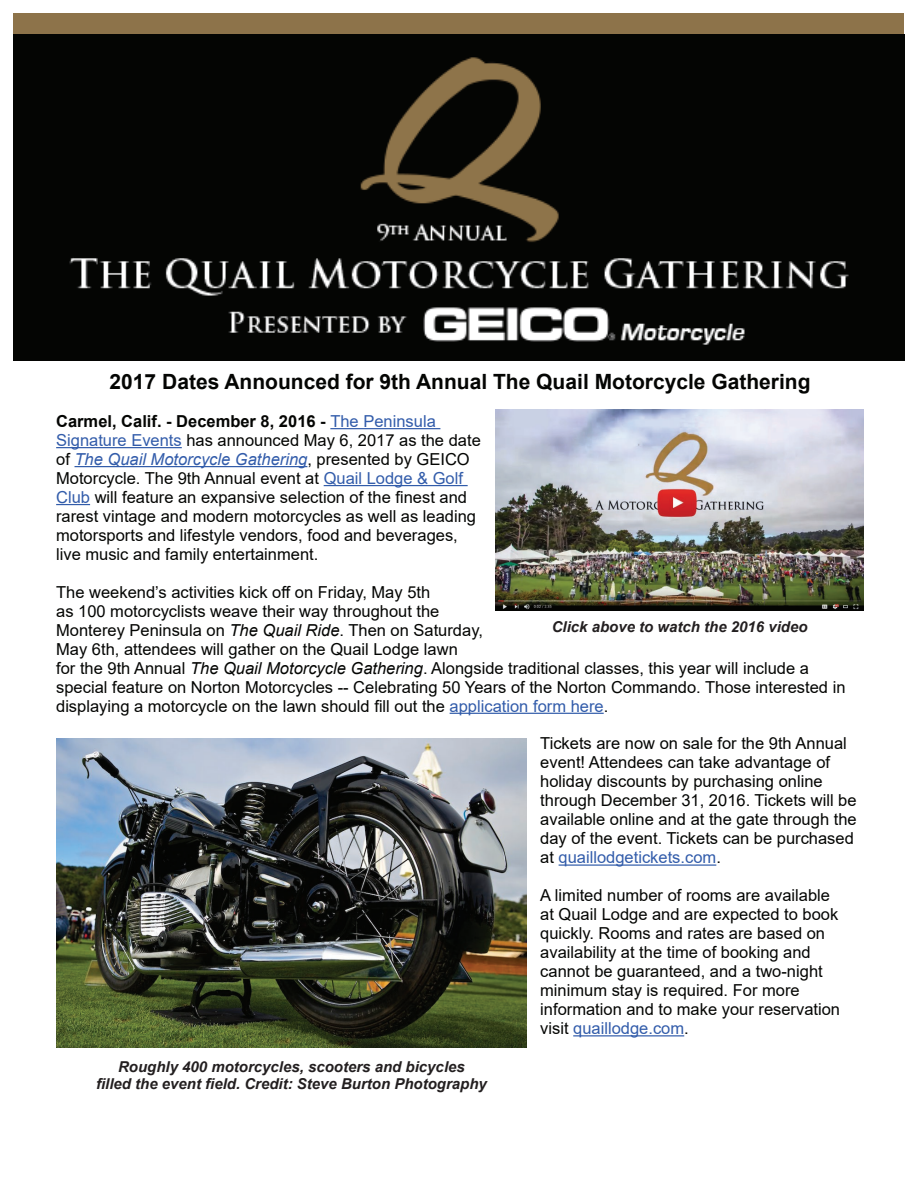
<style>
.page{position:relative;width:918px;height:1188px;background:#fff}
.page>*{position:absolute;margin:0;border:0;box-sizing:border-box;transform-origin:0 0}
.t1{font:700 21px "Arial";color:#040503}
.t2{font:16.5px/19px "Arial";color:#040503}
.t3{font:italic 700 15px/16.5px "Arial";color:#231f20;text-align:center}
.s1{font-weight:700}
.s2{color:#325caa}
.s3{font-style:italic;color:#325caa}
.s4{font-style:italic}
</style>
<div class="page">
<div style="left:14px;top:14px;width:890px;height:21px;background:#8d734a"></div>
<img style="left:14px;top:34px;width:890px;height:327px">
<hr style="left:330px;top:428px;width:110px;height:1px;background:#325caa">
<hr style="left:56px;top:447px;width:126px;height:1px;background:#325caa">
<hr style="left:75px;top:466px;width:232px;height:1px;background:#325caa">
<hr style="left:324px;top:485px;width:144px;height:1px;background:#325caa">
<hr style="left:56px;top:504px;width:34px;height:1px;background:#325caa">
<hr style="left:450px;top:713px;width:154px;height:1px;background:#325caa">
<hr style="left:559px;top:864px;width:157px;height:2px;background:#325caa">
<hr style="left:573px;top:1035px;width:111px;height:1px;background:#325caa">
<img style="left:56px;top:739px;width:471px;height:308px">
<img style="left:495px;top:410px;width:369px;height:200px">
<p class="t1" style="left:110px;top:367px;width:702px">2017 Dates Announced for 9th Annual The Quail Motorcycle Gathering</p>
<p class="t2" style="left:56px;top:411px;width:426px"><span class="s1">Carmel, Calif. - December 8, 2016 -</span> <span class="s2">The Peninsula Signature Events</span> has announced May 6, 2017 as the date of <span class="s3">The Quail Motorcycle Gathering</span>, presented by GEICO Motorcycle. The 9th Annual event at <span class="s2">Quail Lodge &amp; Golf Club</span> will feature an expansive selection of the finest and rarest vintage and modern motorcycles as well as leading motorsports and lifestyle vendors, food and beverages, live music and family entertainment.</p>
<p class="t2" style="left:56px;top:582px;width:791px">The weekend’s activities kick off on Friday, May 5th<br>as 100 motorcyclists weave their way throughout the<br>Monterey Peninsula on <span class="s4">The Quail Ride</span>. Then on Saturday,<br>May 6th, attendees will gather on the Quail Lodge lawn<br>for the 9th Annual <span class="s4">The Quail Motorcycle Gathering</span>. Alongside traditional classes, this year will include a special feature on Norton Motorcycles -- Celebrating 50 Years of the Norton Commando. Those interested in displaying a motorcycle on the lawn should fill out the <span class="s2">application form here</span>.</p>
<p class="t2" style="left:540px;top:734px;width:318px">Tickets are now on sale for the 9th Annual event! Attendees can take advantage of holiday discounts by purchasing online through December 31, 2016. Tickets will be available online and at the gate through the day of the event. Tickets can be purchased at <span class="s2">quaillodgetickets.com</span>.</p>
<p class="t2" style="left:540px;top:886px;width:301px">A limited number of rooms are available at Quail Lodge and are expected to book quickly. Rooms and rates are based on availability at the time of booking and cannot be guaranteed, and a two-night minimum stay is required. For more information and to make your reservation visit <span class="s2">quaillodge.com</span>.</p>
<p class="t3" style="left:552px;top:619px;width:257px">Click above to watch the 2016 video</p>
<p class="t3" style="left:96px;top:1059px;width:392px">Roughly 400 motorcycles, scooters and bicycles<br>filled the event field. Credit: Steve Burton Photography</p>
</div>
